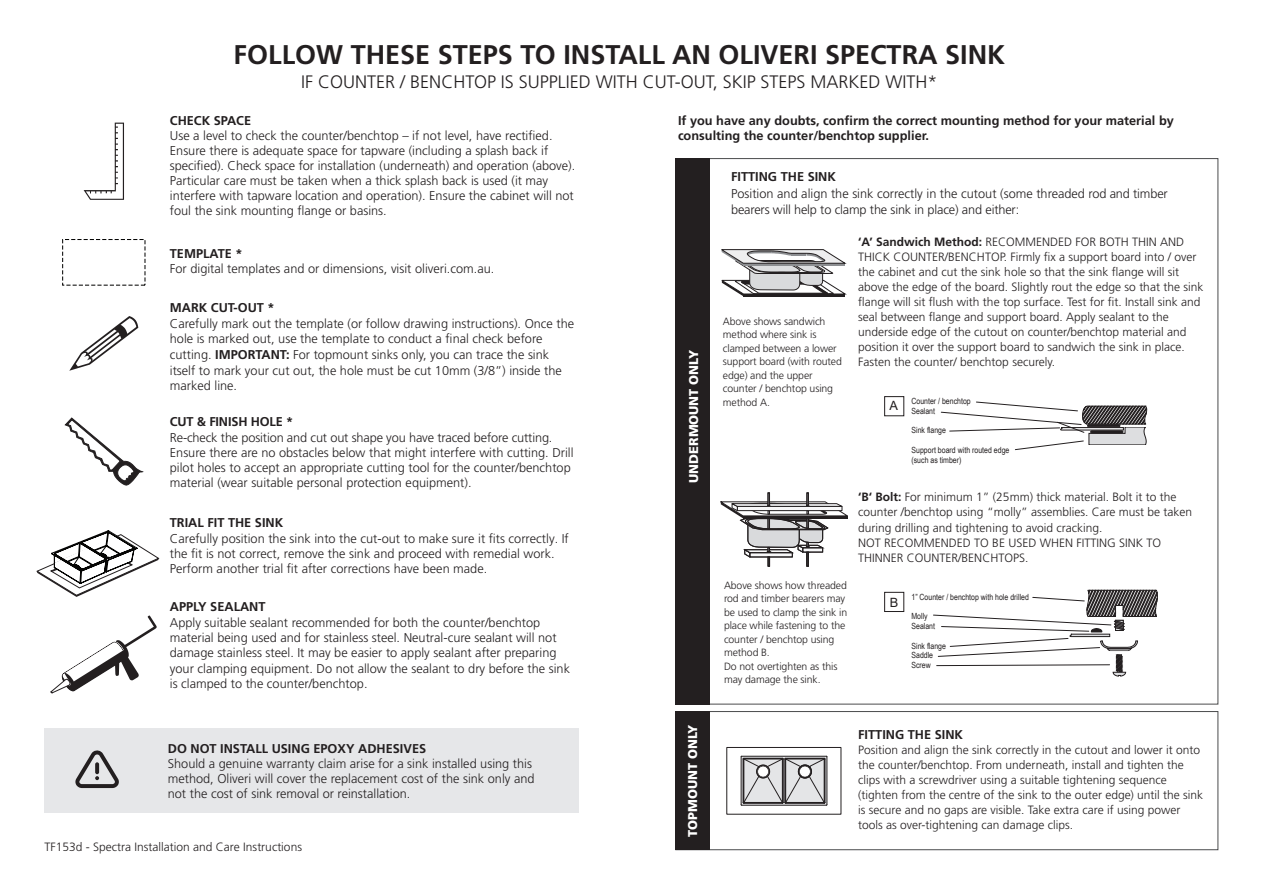
<style>
.page{position:relative;width:1263px;height:894px;background:#fff}
.page>*{position:absolute;margin:0;border:0;box-sizing:border-box;transform-origin:0 0}
.t1{font:700 27px "Frutiger LT Std";color:#231f20}
.t2{font:300 18px "Frutiger LT Std";color:#231f20}
.t3{font:300 12.75px/15.3px "Frutiger LT Std";color:#231f20}
.t4{font:700 12.75px/15px "Frutiger LT Std";color:#231f20}
.t5{font:900 12.75px "Frutiger LT Std";color:#fff}
.t6{font:12.75px "Arial";color:#231f20}
.t7{font:300 12px/15px "Frutiger LT Std";color:#231f20}
.t8{font:300 10.5px/13.5px "Frutiger LT Std";letter-spacing:-.01em;color:#231f20}
.t9{font:8.55px/9.9px "Arial Narrow";color:#231f20}
.s1{font-weight:700}
</style>
<div class="page">
<div style="left:45px;top:727px;width:534px;height:85px;background:#e6e7e9"></div>
<svg style="left:75px;top:750px;width:44px;height:37px"></svg>
<svg style="left:95px;top:762px;width:4px;height:11px"></svg>
<svg style="left:84px;top:122px;width:40px;height:78px"></svg>
<svg style="left:70px;top:316px;width:68px;height:54px"></svg>
<svg style="left:65px;top:418px;width:78px;height:67px"></svg>
<svg style="left:51px;top:615px;width:106px;height:77px"></svg>
<div style="left:726px;top:747px;width:115px;height:67px;border:1px solid #231f20"></div>
<svg style="left:741px;top:755px;width:86px;height:50px;background:#b2b2b3"></svg>
<hr style="left:741px;top:756px;width:1px;height:48px;background:#231f20">
<div style="left:758px;top:766px;width:10px;height:10px;background:#fff;border-radius:50%"></div>
<div style="left:800px;top:766px;width:10px;height:10px;background:#fff;border-radius:50%"></div>
<svg style="left:37px;top:530px;width:122px;height:66px"></svg>
<div style="left:675px;top:711px;width:543px;height:138px;border:1px solid #4b4c4d"></div>
<div style="left:675px;top:158px;width:35px;height:546px;background:#231f20"></div>
<div style="left:675px;top:711px;width:35px;height:138px;background:#231f20"></div>
<div style="left:884px;top:396px;width:20px;height:20px;border:1px solid #231f20"></div>
<svg style="left:940px;top:401px;width:206px;height:49px"></svg>
<div style="left:884px;top:591px;width:20px;height:20px;border:1px solid #231f20"></div>
<svg style="left:933px;top:590px;width:224px;height:86px"></svg>
<svg style="left:721px;top:249px;width:124px;height:47px"></svg>
<svg style="left:720px;top:492px;width:128px;height:74px"></svg>
<h1 class="t1" style="left:234px;top:39px;width:773px">FOLLOW THESE STEPS TO INSTALL AN OLIVERI SPECTRA SINK</h1>
<h2 class="t2" style="left:301px;top:72px;width:638px">IF COUNTER / BENCHTOP IS SUPPLIED WITH CUT-OUT, SKIP STEPS MARKED WITH*</h2>
<p class="t4" style="left:170px;top:113px;width:83px">CHECK SPACE</p>
<p class="t3" style="left:170px;top:128px;width:407px">Use a level to check the counter/benchtop – if not level, have rectified.<br>Ensure there is adequate space for tapware (including a splash back if specified). Check space for installation (underneath) and operation (above).<br>Particular care must be taken when a thick splash back is used (it may interfere with tapware location and operation). Ensure the cabinet will not foul the sink mounting flange or basins.</p>
<p class="t4" style="left:170px;top:245px;width:74px">TEMPLATE *</p>
<p class="t3" style="left:170px;top:261px;width:326px">For digital templates and or dimensions, visit oliveri.com.au.</p>
<p class="t4" style="left:170px;top:300px;width:106px">MARK CUT-OUT *</p>
<p class="t3" style="left:170px;top:315px;width:406px">Carefully mark out the template (or follow drawing instructions). Once the hole is marked out, use the template to conduct a final check before</p>
<p class="t3" style="left:170px;top:347px;width:393px">cutting. <span class="s1">IMPORTANT:</span> For topmount sinks only, you can trace the sink itself to mark your cut out, the hole must be cut 10mm (3/8”) inside the marked line.</p>
<p class="t4" style="left:170px;top:414px;width:125px">CUT &amp; FINISH HOLE *</p>
<p class="t3" style="left:170px;top:429px;width:405px">Re-check the position and cut out shape you have traced before cutting.<br>Ensure there are no obstacles below that might interfere with cutting. Drill pilot holes to accept an appropriate cutting tool for the counter/benchtop material (wear suitable personal protection equipment).</p>
<p class="t4" style="left:170px;top:515px;width:115px">TRIAL FIT THE SINK</p>
<p class="t3" style="left:170px;top:530px;width:400px">Carefully position the sink into the cut-out to make sure it fits correctly. If the fit is not correct, remove the sink and proceed with remedial work.<br>Perform another trial fit after corrections have been made.</p>
<p class="t4" style="left:170px;top:599px;width:97px">APPLY SEALANT</p>
<p class="t3" style="left:170px;top:614px;width:402px">Apply suitable sealant recommended for both the counter/benchtop material being used and for stainless steel. Neutral-cure sealant will not damage stainless steel. It may be easier to apply sealant after preparing your clamping equipment. Do not allow the sealant to dry before the sink is clamped to the counter/benchtop.</p>
<p class="t4" style="left:678px;top:113px;width:497px">If you have any doubts, confirm the correct mounting method for your material by consulting the counter/benchtop supplier.</p>
<p class="t4" style="left:731px;top:169px;width:106px">FITTING THE SINK</p>
<p class="t3" style="left:731px;top:185px;width:438px;line-height:16.5px">Position and align the sink correctly in the cutout (some threaded rod and timber bearers will help to clamp the sink in place) and either:</p>
<p class="t7" style="left:858px;top:235px;width:346px"><span class="s1">‘A’ Sandwich Method:</span> RECOMMENDED FOR BOTH THIN AND THICK COUNTER/BENCHTOP. Firmly fix a support board into / over the cabinet and cut the sink hole so that the sink flange will sit above the edge of the board. Slightly rout the edge so that the sink flange will sit flush with the top surface. Test for fit. Install sink and seal between flange and support board. Apply sealant to the underside edge of the cutout on counter/benchtop material and position it over the support board to sandwich the sink in place.<br>Fasten the counter/ benchtop securely.</p>
<p class="t8" style="left:723px;top:314px;width:120px">Above shows sandwich method where sink is clamped between a lower support board (with routed edge) and the upper counter / benchtop using method A.</p>
<p class="t5" style="left:686px;top:482px;width:134px;rotate:-90deg">UNDERMOUNT ONLY</p>
<p class="t9" style="left:911px;top:395px;width:61px">Counter / benchtop<br>Sealant</p>
<p class="t9" style="left:911px;top:425px;width:36px">Sink flange</p>
<p class="t9" style="left:911px;top:444px;width:99px">Support board with routed edge (such as timber)</p>
<p class="t6" style="left:889px;top:396px;width:10px">A</p>
<p class="t7" style="left:858px;top:490px;width:335px"><span class="s1">‘B‘ Bolt:</span> For minimum 1” (25mm) thick material. Bolt it to the counter /benchtop using “molly” assemblies. Care must be taken during drilling and tightening to avoid cracking.<br>NOT RECOMMENDED TO BE USED WHEN FITTING SINK TO THINNER COUNTER/BENCHTOPS.</p>
<p class="t8" style="left:724px;top:578px;width:125px">Above shows how threaded rod and timber bearers may be used to clamp the sink in place while fastening to the counter / benchtop using method B.<br>Do not overtighten as this may damage the sink.</p>
<p class="t9" style="left:911px;top:591px;width:119px">1” Counter / benchtop with hole drilled</p>
<p class="t9" style="left:911px;top:610px;width:25px">Molly<br>Sealant</p>
<p class="t9" style="left:911px;top:640px;width:36px">Sink flange<br>Saddle<br>Screw</p>
<p class="t6" style="left:889px;top:593px;width:10px">B</p>
<p class="t4" style="left:168px;top:740px;width:260px">DO NOT INSTALL USING EPOXY ADHESIVES</p>
<p class="t3" style="left:168px;top:755px;width:368px">Should a genuine warranty claim arise for a sink installed using this method, Oliveri will cover the replacement cost of the sink only and not the cost of sink removal or reinstallation.</p>
<p class="t7" style="left:45px;top:838px;width:259px">TF153d - Spectra Installation and Care Instructions</p>
<p class="t5" style="left:685px;top:836px;width:114px;rotate:-90deg">TOPMOUNT ONLY</p>
<p class="t4" style="left:858px;top:727px;width:106px">FITTING THE SINK</p>
<p class="t7" style="left:858px;top:742px;width:346px">Position and align the sink correctly in the cutout and lower it onto the counter/benchtop. From underneath, install and tighten the clips with a screwdriver using a suitable tightening sequence (tighten from the centre of the sink to the outer edge) until the sink is secure and no gaps are visible. Take extra care if using power tools as over-tightening can damage clips.</p>
</div>
